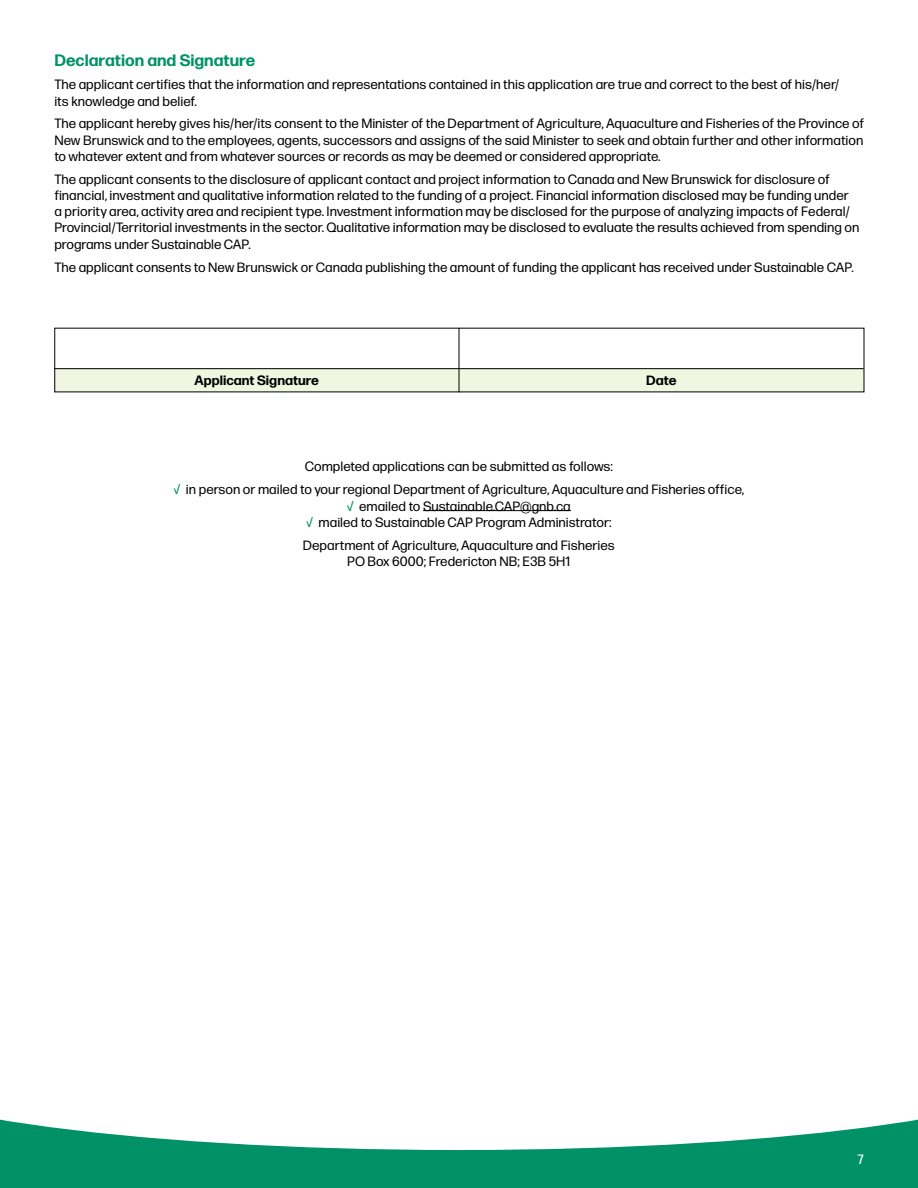
<style>
.page{position:relative;width:918px;height:1188px;background:#fff}
.page>*{position:absolute;margin:0;border:0;box-sizing:border-box;transform-origin:0 0}
.t1{font:700 16.5px "Forma DJR Micro";color:#009266}
.t2{font:13.5px/16.2px "Forma DJR Micro";color:#000}
.t3{font:700 13.5px "Forma DJR Micro";color:#000}
.t4{font:13.5px "Forma DJR Micro";color:#fff}
.s1{color:#009266}
</style>
<div class="page">
<div style="left:0;top:1090px;width:918px;height:98px;background:#009266"></div>
<svg style="left:0;top:1090px;width:918px;height:60px;fill:#fff"></svg>
<div style="left:54px;top:368px;width:810px;height:24px;background:#f0f6df"></div>
<hr style="left:459px;top:328px;width:1px;height:64px;background:#000">
<hr style="left:54px;top:368px;width:810px;height:1px;background:#000">
<hr style="left:423px;top:510px;width:148px;height:1px;background:#000">
<p class="t1" style="left:54px;top:50px;width:202px">Declaration and Signature</p>
<p class="t2" style="left:54px;top:76px;width:787px">The applicant certifies that the information and representations contained in this application are true and correct to the best of his/her/ its knowledge and belief.</p>
<p class="t2" style="left:54px;top:115px;width:811px;text-align:justify">The applicant hereby gives his/her/its consent to the Minister of the Department of Agriculture, Aquaculture and Fisheries of the Province of New Brunswick and to the employees, agents, successors and assigns of the said Minister to seek and obtain further and other information to whatever extent and from whatever sources or records as may be deemed or considered appropriate.</p>
<p class="t2" style="left:54px;top:171px;width:807px">The applicant consents to the disclosure of applicant contact and project information to Canada and New Brunswick for disclosure of financial, investment and qualitative information related to the funding of a project. Financial information disclosed may be funding under a priority area, activity area and recipient type. Investment information may be disclosed for the purpose of analyzing impacts of Federal/ Provincial/Territorial investments in the sector. Qualitative information may be disclosed to evaluate the results achieved from spending on programs under Sustainable CAP.</p>
<p class="t2" style="left:54px;top:258px;width:801px">The applicant consents to New Brunswick or Canada publishing the amount of funding the applicant has received under Sustainable CAP.</p>
<p class="t3" style="left:194px;top:371px;width:126px">Applicant Signature</p>
<p class="t3" style="left:646px;top:371px;width:32px">Date</p>
<p class="t2" style="left:305px;top:458px;width:310px">Completed applications can be submitted as follows:</p>
<p class="t2" style="left:173px;top:481px;width:572px"><span class="s1">✓</span> in person or mailed to your regional Department of Agriculture, Aquaculture and Fisheries office,</p>
<p class="t2" style="left:347px;top:497px;width:226px"><span class="s1">✓</span> emailed to Sustainable.CAP@gnb.ca</p>
<p class="t2" style="left:303px;top:510px;width:314px;line-height:23px"><span class="s1">✓</span> mailed to Sustainable CAP Program Administrator:<br>Department of Agriculture, Aquaculture and Fisheries</p>
<p class="t2" style="left:347px;top:553px;width:225px">PO Box 6000; Fredericton NB; E3B 5H1</p>
<p class="t4" style="left:858px;top:1150px;width:8px">7</p>
</div>
